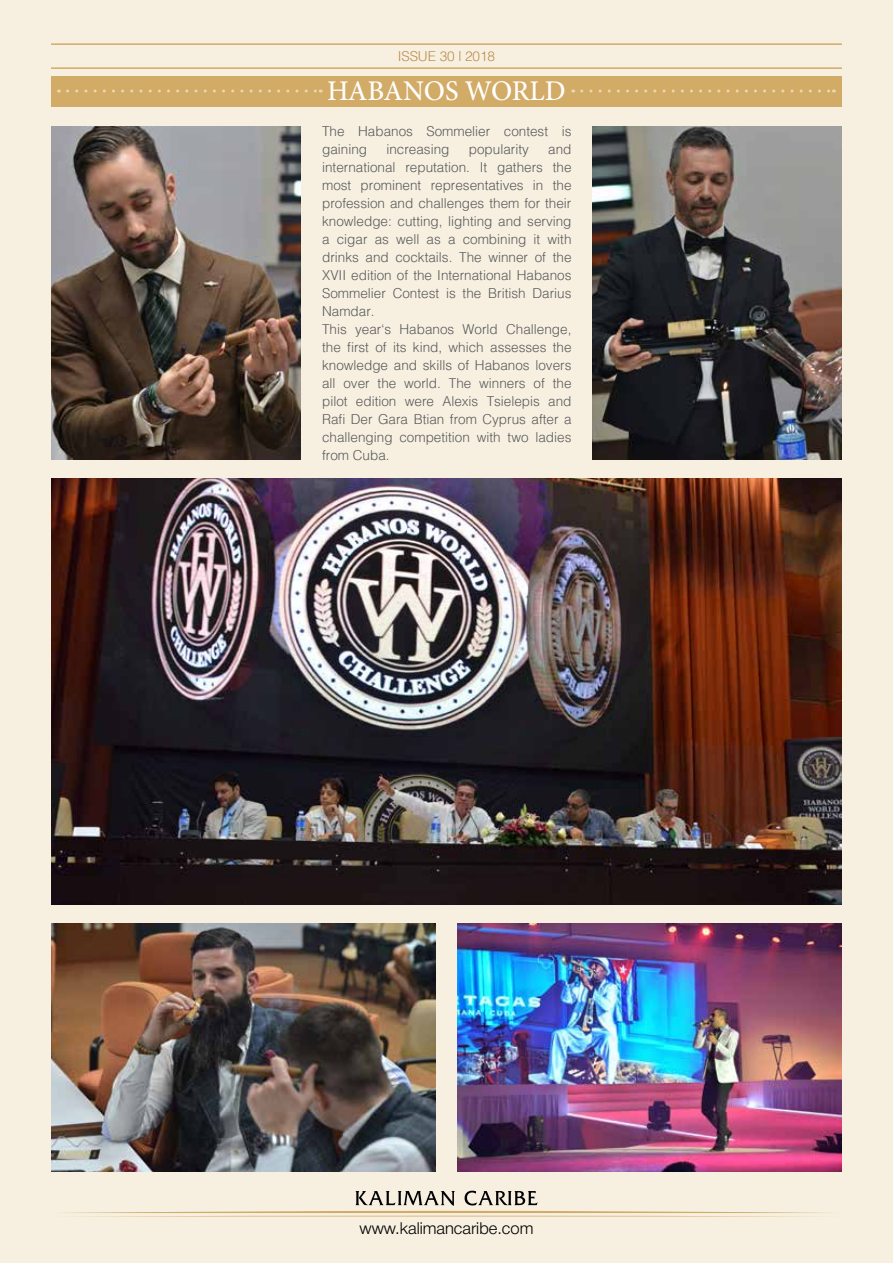
<style>
.page{position:relative;width:893px;height:1263px;background:#f7f0e0}
.page>*{position:absolute;margin:0;border:0;box-sizing:border-box;transform-origin:0 0}
.t1{font:500 28.5px "Minion Pro";letter-spacing:-.005em;color:#fff}
.t2{font:16.5px "Helvetica 4 Light";color:#000}
.t3{font:300 15px/18px "Helv Cyr";color:#58595b}
.t4{font:300 15px "Helv Cyr";letter-spacing:-.005em;color:#bb8b4a}
</style>
<div class="page">
<hr style="left:51px;top:43px;width:791px;height:2px;background:#d2ab67">
<hr style="left:51px;top:67px;width:791px;height:2px;background:#d2ab67">
<svg style="left:63px;top:1191px;width:766px;height:25px"></svg>
<img style="left:593px;top:126px;width:249px;height:333px">
<img style="left:51px;top:923px;width:385px;height:248px">
<img style="left:51px;top:478px;width:791px;height:427px">
<img style="left:51px;top:126px;width:249px;height:333px">
<img style="left:457px;top:923px;width:385px;height:248px">
<div style="left:51px;top:76px;width:791px;height:30px;background:#d2ab67"></div>
<svg style="left:68px;top:89px;width:253px;height:3px"></svg>
<svg style="left:582px;top:89px;width:252px;height:3px"></svg>
<p class="t4" style="left:398px;top:48px;width:99px">ISSUE 30 | 2018</p>
<h1 class="t1" style="left:327px;top:72px;width:240px">HABANOS WORLD</h1>
<p class="t3" style="left:322px;top:122px;width:251px">The Habanos Sommelier contest is gaining</p>
<p class="t3" style="left:322px;top:140px;width:251px;text-indent:226px">and international reputation. It gathers the most prominent representatives in the profession and challenges them for their knowledge: cutting, lighting and serving a cigar as well as a combining it with drinks and cocktails. The winner of the XVII edition of the International Habanos Sommelier Contest is the British Darius Namdar.<br>This year‘s Habanos World Challenge, the first of its kind, which assesses the knowledge and skills of Habanos lovers all over the world. The winners of the pilot edition were Alexis Tsielepis and Rafi Der Gara Btian from Cyprus after a challenging competition with two ladies from Cuba.</p>
<p class="t3" style="left:386px;top:140px;width:64px">increasing</p>
<p class="t3" style="left:469px;top:140px;width:61px">popularity</p>
<p class="t2" style="left:359px;top:1219px;width:175px">www.kalimancaribe.com</p>
</div>
